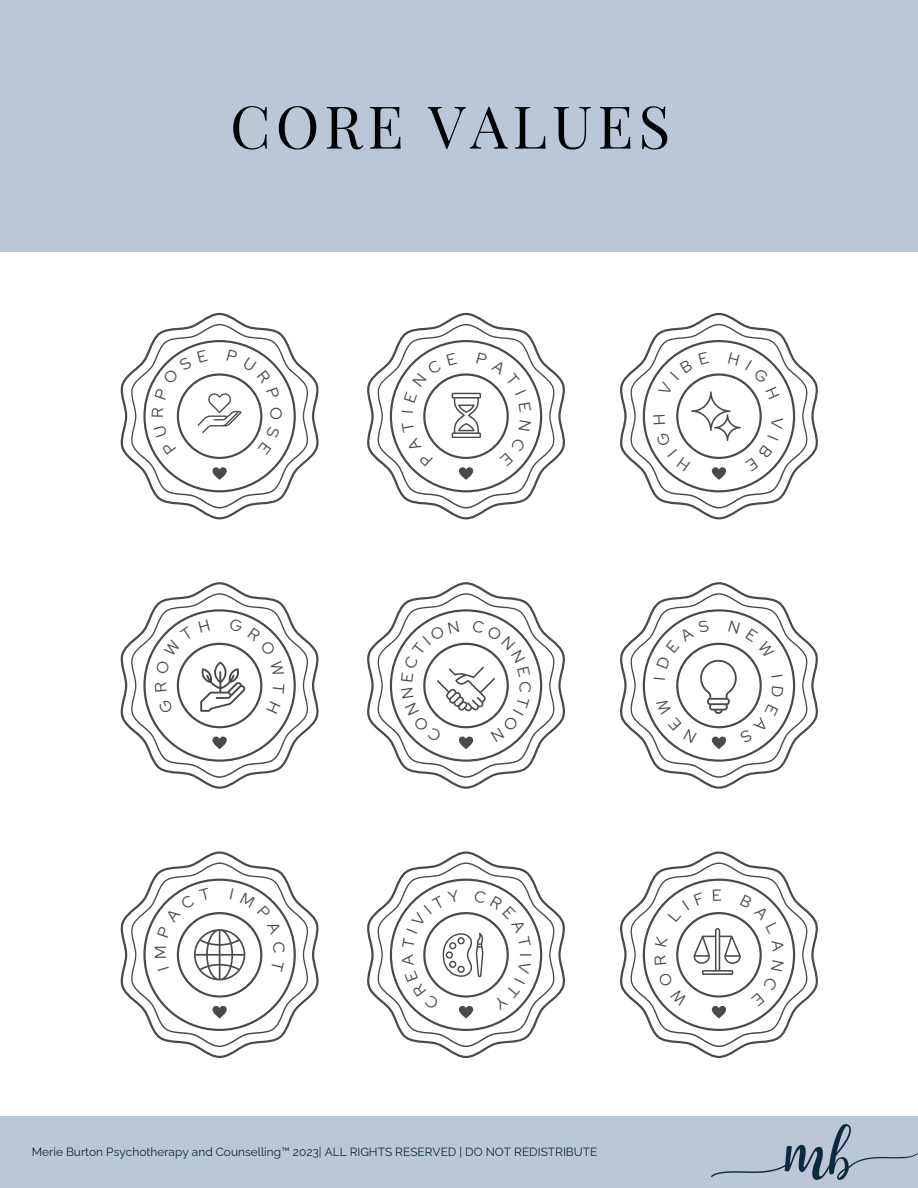
<style>
.page{position:relative;width:918px;height:1188px;background:#fff}
.page>*{position:absolute;margin:0;border:0;box-sizing:border-box;transform-origin:0 0}
.t1{font:58.95px "Playfair Display";letter-spacing:.085em;color:#000}
.t2{font:16.05px "Red Hat Display";color:#4a4a4c}
.t3{font:11.85px "Raleway";color:#0c2940}
.t4{font:8.55px "Red Hat Display";letter-spacing:.2em;color:#1c1c1c}
</style>
<div class="page">
<div style="left:0;top:0;width:918px;height:252px;background:#bbc7d6"></div>
<div style="left:0;top:1116px;width:918px;height:72px;background:#bbc7d6"></div>
<img style="left:712px;top:1125px;width:206px;height:55px">
<svg style="left:120px;top:313px;width:199px;height:206px"></svg>
<svg style="left:367px;top:313px;width:198px;height:206px"></svg>
<svg style="left:620px;top:313px;width:198px;height:206px"></svg>
<svg style="left:367px;top:582px;width:198px;height:207px"></svg>
<svg style="left:620px;top:582px;width:198px;height:207px"></svg>
<svg style="left:620px;top:851px;width:198px;height:207px"></svg>
<svg style="left:367px;top:851px;width:198px;height:207px"></svg>
<svg style="left:120px;top:851px;width:199px;height:207px"></svg>
<svg style="left:120px;top:582px;width:199px;height:207px"></svg>
<p class="t1" style="left:230px;top:85px;width:442px">CORE VALUES</p>
<p class="t2" style="left:287px;top:407px;width:15px;rotate:90deg">O</p>
<p class="t2" style="left:150px;top:959px;width:15px;rotate:-90deg">M</p>
<p class="t2" style="left:537px;top:953px;width:5px;rotate:90deg">I</p>
<p class="t3" style="left:32px;top:1145px;width:567px">Merie Burton Psychotherapy and Counselling™ 2023| ALL RIGHTS RESERVED | DO NOT REDISTRIBUTE</p>
<p class="t4" style="left:30px;top:1152px;width:464px">YOUR COACHING COMPANY™ 20XX | ALL RIGHTS RESERVED | DO NOT REDISTRIBUTE</p>
</div>
